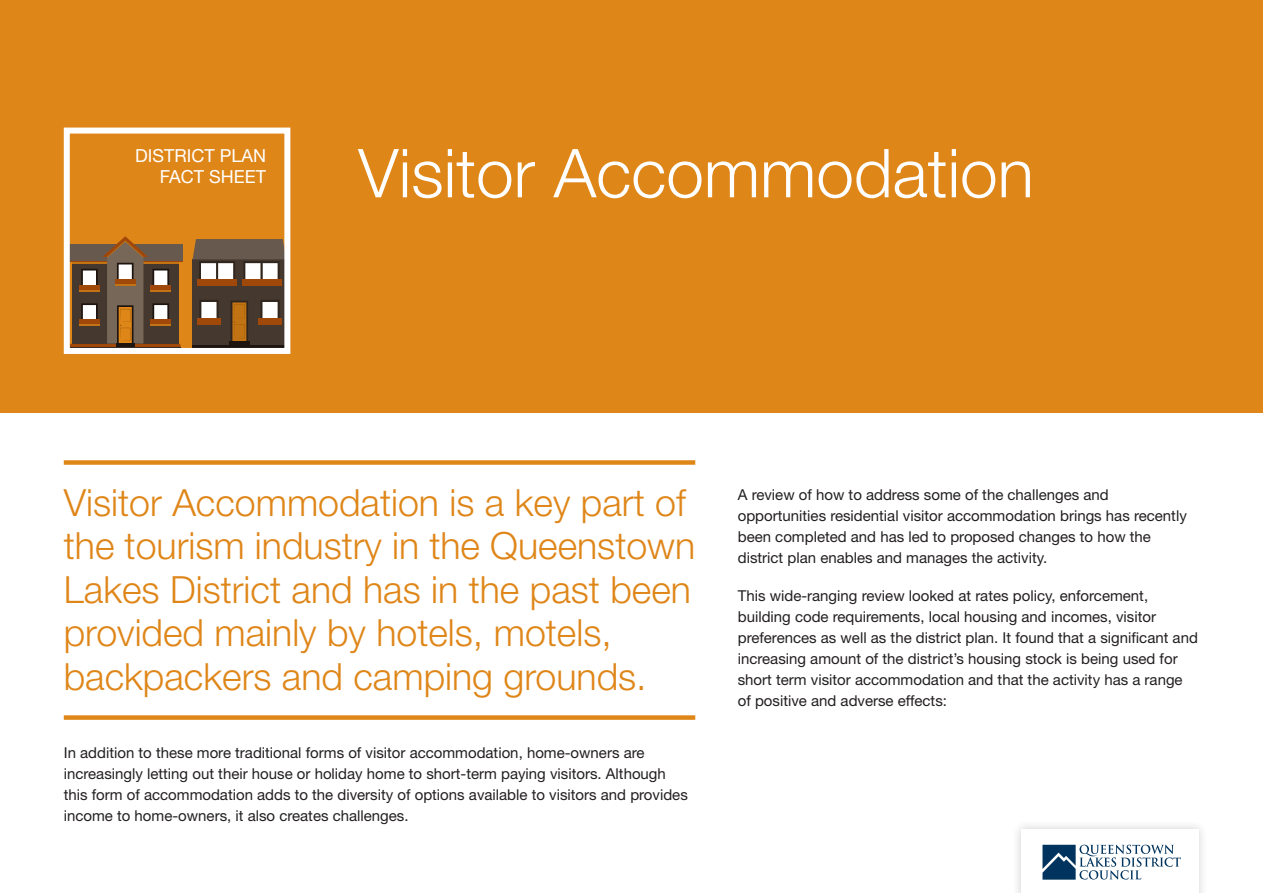
<style>
.page{position:relative;width:1263px;height:893px;background:#fff}
.page>*{position:absolute;margin:0;border:0;box-sizing:border-box;transform-origin:0 0}
.t1{font:300 67.5px "Helvetica Neue LT Std";color:#fff}
.SUBHEAD_orange{font:300 37.5px/43.5px "Helvetica Neue LT Std";color:#df8619}
.DP_FACT_SHEET_NUMBER{font:18px/21px "Helvetica Neue LT Std";color:#fff;text-align:right}
.MAIN_body{font:15px/21px "Helvetica Neue LT Std";color:#231f20}
</style>
<div class="page">
<div style="left:64px;top:460px;width:631px;height:5px;background:#df8619"></div>
<div style="left:64px;top:715px;width:631px;height:5px;background:#df8619"></div>
<div style="left:1012px;top:820px;width:196px;height:73px;background:#231f20;opacity:.2"></div>
<div style="left:1021px;top:829px;width:178px;height:64px;background:#fff"></div>
<svg style="left:1042px;top:845px;width:139px;height:35px"></svg>
<div style="left:0;top:0;width:1263px;height:412px;background:#df8619"></div>
<hr style="left:68px;top:262px;width:114px;height:1px;background:#a0470a">
<svg style="left:71px;top:236px;width:110px;height:111px;background:#7d5e41"></svg>
<div style="left:193px;top:259px;width:93px;height:86px;background:#44382f"></div>
<hr style="left:193px;top:345px;width:93px;height:3px;background:#1f1510">
<hr style="left:229px;top:341px;width:20px;height:4px;background:#1f1510">
<svg style="left:231px;top:301px;width:17px;height:40px"></svg>
<svg style="left:199px;top:300px;width:20px;height:18px"></svg>
<div style="left:197px;top:318px;width:23px;height:6px;background:#a0470a"></div>
<svg style="left:261px;top:300px;width:19px;height:18px"></svg>
<div style="left:258px;top:318px;width:24px;height:6px;background:#a0470a"></div>
<svg style="left:193px;top:239px;width:90px;height:47px"></svg>
<div style="left:242px;top:279px;width:40px;height:7px;background:#a0470a"></div>
<div style="left:64px;top:128px;width:226px;height:226px;border:6px solid #fff"></div>
<p class="DP_FACT_SHEET_NUMBER" style="left:135px;top:145px;width:132px">DISTRICT PLAN<br>FACT SHEET</p>
<p class="t1" style="left:358px;top:132px;width:677px">Visitor Accommodation</p>
<p class="SUBHEAD_orange" style="left:64px;top:480px;width:633px">Visitor Accommodation is a key part of the tourism industry in the Queenstown Lakes District and has in the past been provided mainly by hotels, motels, backpackers and camping grounds.</p>
<p class="MAIN_body" style="left:64px;top:741px;width:626px">In addition to these more traditional forms of visitor accommodation, home-owners are increasingly letting out their house or holiday home to short-term paying visitors. Although this form of accommodation adds to the diversity of options available to visitors and provides income to home-owners, it also creates challenges.</p>
<p class="MAIN_body" style="left:738px;top:484px;width:450px">A review of how to address some of the challenges and opportunities residential visitor accommodation brings has recently been completed and has led to proposed changes to how the district plan enables and manages the activity.</p>
<p class="MAIN_body" style="left:738px;top:585px;width:462px">This wide-ranging review looked at rates policy, enforcement, building code requirements, local housing and incomes, visitor preferences as well as the district plan. It found that a significant and increasing amount of the district’s housing stock is being used for short term visitor accommodation and that the activity has a range of positive and adverse effects:</p>
</div>
